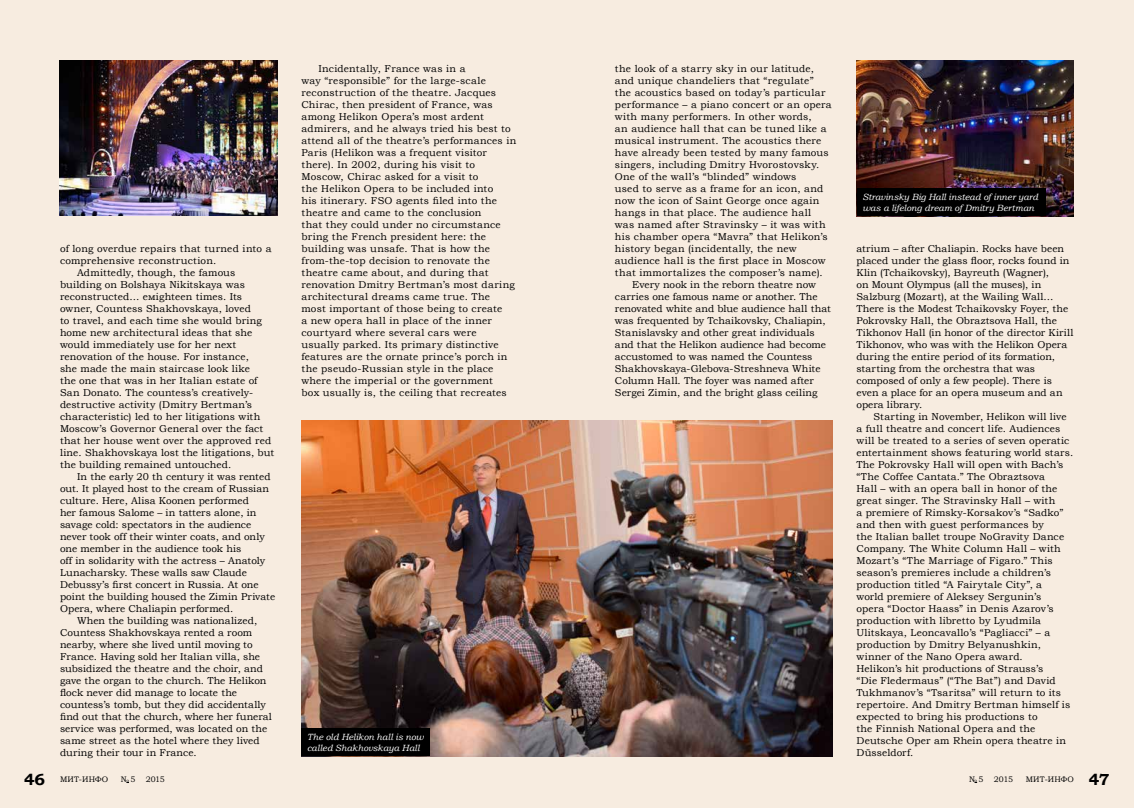
<style>
.page{position:relative;width:1134px;height:808px;background:#fff}
.page>*{position:absolute;margin:0;border:0;box-sizing:border-box;transform-origin:0 0}
.t1{font:10px/12px "Bookman Old Style";letter-spacing:.015em;color:#000}
.t2{font:10px "Bookman Old Style";letter-spacing:-.005em;color:#000}
.t3{font:italic 9px/11px "Bookman Old Style";letter-spacing:-.005em;color:#fff}
.t4{font:8px "Bookman Old Style";letter-spacing:.02em;color:#000}
.s1{font-weight:700;font-size:16px}
.s2{font-size:4.6px}
</style>
<div class="page">
<div style="left:0;top:0;width:567px;height:808px;background:#f7ece0"></div>
<div style="left:567px;top:0;width:567px;height:808px;background:#f7ece0"></div>
<img style="left:301px;top:420px;width:531px;height:336px">
<img style="left:59px;top:60px;width:219px;height:156px">
<img style="left:857px;top:60px;width:217px;height:156px">
<div style="left:857px;top:188px;width:188px;height:28px;background:#000"></div>
<div style="left:301px;top:728px;width:129px;height:28px;background:#000"></div>
<p class="t1" style="left:60px;top:243px;width:213px">of long overdue repairs that turned into a</p>
<p class="t1" style="left:60px;top:255px;width:158px">comprehensive reconstruction.</p>
<p class="t1" style="left:77px;top:267px;width:160px">Admittedly, though, the famous</p>
<p class="t1" style="left:60px;top:279px;width:186px">building on Bolshaya Nikitskaya was</p>
<p class="t1" style="left:60px;top:291px;width:184px">reconstructed… eмighteen times. Its</p>
<p class="t1" style="left:60px;top:303px;width:192px">owner, Countess Shakhovskaya, loved</p>
<p class="t1" style="left:60px;top:315px;width:203px">to travel, and each time she would bring</p>
<p class="t1" style="left:60px;top:327px;width:194px">home new architectural ideas that she</p>
<p class="t1" style="left:60px;top:339px;width:178px">would immediately use for her next</p>
<p class="t1" style="left:60px;top:351px;width:190px">renovation of the house. For instance,</p>
<p class="t1" style="left:60px;top:363px;width:191px">she made the main staircase look like</p>
<p class="t1" style="left:60px;top:375px;width:199px">the one that was in her Italian estate of</p>
<p class="t1" style="left:60px;top:387px;width:195px">San Donato. The countess’s creatively-</p>
<p class="t1" style="left:60px;top:399px;width:194px">destructive activity (Dmitry Bertman’s</p>
<p class="t1" style="left:60px;top:411px;width:202px">characteristic) led to her litigations with</p>
<p class="t1" style="left:60px;top:423px;width:205px">Moscow’s Governor General over the fact</p>
<p class="t1" style="left:60px;top:435px;width:213px">that her house went over the approved red</p>
<p class="t1" style="left:60px;top:447px;width:216px">line. Shakhovskaya lost the litigations, but</p>
<p class="t1" style="left:60px;top:459px;width:173px">the building remained untouched.</p>
<p class="t1" style="left:77px;top:471px;width:195px">In the early 20 th century it was rented</p>
<p class="t1" style="left:60px;top:483px;width:211px">out. It played host to the cream of Russian</p>
<p class="t1" style="left:60px;top:495px;width:190px">culture. Here, Alisa Koonen performed</p>
<p class="t1" style="left:60px;top:507px;width:198px">her famous Salome – in tatters alone, in</p>
<p class="t1" style="left:60px;top:519px;width:193px">savage cold: spectators in the audience</p>
<p class="t1" style="left:60px;top:531px;width:206px">never took off their winter coats, and only</p>
<p class="t2" style="left:60px;top:542px;width:183px">one member in the audience took his</p>
<p class="t1" style="left:60px;top:555px;width:207px">off in solidarity with the actress – Anatoly</p>
<p class="t1" style="left:60px;top:567px;width:188px">Lunacharsky. These walls saw Claude</p>
<p class="t1" style="left:60px;top:579px;width:200px">Debussy’s first concert in Russia. At one</p>
<p class="t1" style="left:60px;top:591px;width:217px">point the building housed the Zimin Private</p>
<p class="t1" style="left:60px;top:603px;width:175px">Opera, where Chaliapin performed.</p>
<p class="t1" style="left:77px;top:615px;width:182px">When the building was nationalized,</p>
<p class="t1" style="left:60px;top:627px;width:194px">Countess Shakhovskaya rented a room</p>
<p class="t1" style="left:60px;top:639px;width:194px">nearby, where she lived until moving to</p>
<p class="t1" style="left:60px;top:651px;width:202px">France. Having sold her Italian villa, she</p>
<p class="t1" style="left:60px;top:663px;width:204px">subsidized the theatre and the choir, and</p>
<p class="t1" style="left:60px;top:675px;width:208px">gave the organ to the church. The Helikon</p>
<p class="t1" style="left:60px;top:687px;width:179px">flock never did manage to locate the</p>
<p class="t1" style="left:60px;top:699px;width:207px">countess’s tomb, but they did accidentally</p>
<p class="t1" style="left:60px;top:711px;width:213px">find out that the church, where her funeral</p>
<p class="t1" style="left:60px;top:723px;width:209px">service was performed, was located on the</p>
<p class="t1" style="left:60px;top:735px;width:201px">same street as the hotel where they lived</p>
<p class="t1" style="left:60px;top:747px;width:138px">during their tour in France.</p>
<p class="t1" style="left:301px;top:63px;width:216px;text-indent:17px">Incidentally, France was in a<br>way “responsible” for the large-scale reconstruction of the theatre. Jacques Chirac, then president of France, was among Helikon Opera’s most ardent admirers, and he always tried his best to attend all of the theatre’s performances in Paris (Helikon was a frequent visitor there). In 2002, during his visit to Moscow, Chirac asked for a visit to<br>the Helikon Opera to be included into<br>his itinerary. FSO agents filed into the theatre and came to the conclusion<br>that they could under no circumstance bring the French president here: the building was unsafe. That is how the from-the-top decision to renovate the theatre came about, and during that renovation Dmitry Bertman’s most daring architectural dreams came true. The most important of those being to create<br>a new opera hall in place of the inner courtyard where several cars were usually parked. Its primary distinctive features are the ornate prince’s porch in the pseudo-Russian style in the place where the imperial or the government<br>box usually is, the ceiling that recreates</p>
<p class="t1" style="left:615px;top:63px;width:200px">the look of a starry sky in our latitude,</p>
<p class="t1" style="left:615px;top:75px;width:200px">and unique chandeliers that “regulate”</p>
<p class="t1" style="left:615px;top:87px;width:212px">the acoustics based on today’s particular</p>
<p class="t1" style="left:615px;top:99px;width:218px">performance – a piano concert or an opera</p>
<p class="t1" style="left:615px;top:111px;width:198px">with many performers. In other words,</p>
<p class="t1" style="left:615px;top:123px;width:213px">an audience hall that can be tuned like a</p>
<p class="t1" style="left:615px;top:135px;width:208px">musical instrument. The acoustics there</p>
<p class="t1" style="left:615px;top:147px;width:215px">have already been tested by many famous</p>
<p class="t1" style="left:615px;top:159px;width:206px">singers, including Dmitry Hvorostovsky.</p>
<p class="t1" style="left:615px;top:171px;width:183px">One of the wall’s “blinded” windows</p>
<p class="t1" style="left:615px;top:183px;width:210px">used to serve as a frame for an icon, and</p>
<p class="t1" style="left:615px;top:195px;width:206px">now the icon of Saint George once again</p>
<p class="t1" style="left:615px;top:207px;width:198px">hangs in that place. The audience hall</p>
<p class="t1" style="left:615px;top:219px;width:212px">was named after Stravinsky – it was with</p>
<p class="t1" style="left:615px;top:231px;width:214px">his chamber opera “Mavra” that Helikon’s</p>
<p class="t1" style="left:615px;top:243px;width:183px">history began (incidentally, the new</p>
<p class="t1" style="left:615px;top:255px;width:212px">audience hall is the first place in Moscow</p>
<p class="t1" style="left:615px;top:267px;width:209px">that immortalizes the composer’s name).</p>
<p class="t1" style="left:632px;top:279px;width:186px">Every nook in the reborn theatre now</p>
<p class="t1" style="left:615px;top:291px;width:204px">carries one famous name or another. The</p>
<p class="t2" style="left:615px;top:302px;width:217px">renovated white and blue audience hall that</p>
<p class="t1" style="left:615px;top:315px;width:212px">was frequented by Tchaikovsky, Chaliapin,</p>
<p class="t1" style="left:615px;top:327px;width:201px">Stanislavsky and other great individuals</p>
<p class="t1" style="left:615px;top:339px;width:213px">and that the Helikon audience had become</p>
<p class="t1" style="left:615px;top:351px;width:199px">accustomed to was named the Countess</p>
<p class="t1" style="left:615px;top:363px;width:207px">Shakhovskaya-Glebova-Streshneva White</p>
<p class="t1" style="left:615px;top:375px;width:200px">Column Hall. The foyer was named after</p>
<p class="t1" style="left:615px;top:387px;width:204px">Sergei Zimin, and the bright glass ceiling</p>
<p class="t3" style="left:307px;top:731px;width:118px">The old Helikon hall is now called Shakhovskaya Hall</p>
<p class="t3" style="left:862px;top:191px;width:177px">Stravinsky Big Hall instead of inner yard was a lifelong dream of Dmitry Bertman</p>
<p class="t1" style="left:856px;top:243px;width:218px">atrium – after Chaliapin. Rocks have been placed under the glass floor, rocks found in Klin (Tchaikovsky), Bayreuth (Wagner),<br>on Mount Olympus (all the muses), in Salzburg (Mozart), at the Wailing Wall… There is the Modest Tchaikovsky Foyer, the Pokrovsky Hall, the Obraztsova Hall, the Tikhonov Hall (in honor of the director Kirill Tikhonov, who was with the Helikon Opera during the entire period of its formation, starting from the orchestra that was composed of only a few people). There is even a place for an opera museum and an opera library.</p>
<p class="t1" style="left:856px;top:411px;width:218px;text-indent:17px">Starting in November, Helikon will live a full theatre and concert life. Audiences will be treated to a series of seven operatic entertainment shows featuring world stars.<br>The Pokrovsky Hall will open with Bach’s “The Coffee Cantata.” The Obraztsova<br>Hall – with an opera ball in honor of the great singer. The Stravinsky Hall – with<br>a premiere of Rimsky-Korsakov’s “Sadko” and then with guest performances by<br>the Italian ballet troupe NoGravity Dance Company. The White Column Hall – with Mozart’s “The Marriage of Figaro.” This season’s premieres include a children’s production titled “A Fairytale City”, a<br>world premiere of Aleksey Sergunin’s<br>opera “Doctor Haass” in Denis Azarov’s production with libretto by Lyudmila Ulitskaya, Leoncavallo’s “Pagliacci” – a production by Dmitry Belyanushkin, winner of the Nano Opera award.<br>Helikon’s hit productions of Strauss’s<br>“Die Fledermaus” (“The Bat”) and David Tukhmanov’s “Tsaritsa” will return to its repertoire. And Dmitry Bertman himself is expected to bring his productions to<br>the Finnish National Opera and the Deutsche Oper am Rhein opera theatre in Düsseldorf.</p>
<p class="t4" style="left:24px;top:774px;width:86px"><span class="s1">46</span> МИТ-ИНФО</p>
<p class="t4" style="left:121px;top:774px;width:16px">N<span class="s2">o</span> 5</p>
<p class="t4" style="left:146px;top:774px;width:21px">2015</p>
<p class="t4" style="left:969px;top:774px;width:16px">N<span class="s2">o</span> 5</p>
<p class="t4" style="left:994px;top:774px;width:21px">2015</p>
<p class="t4" style="left:1026px;top:774px;width:85px">МИТ-ИНФО <span class="s1">47</span></p>
</div>
